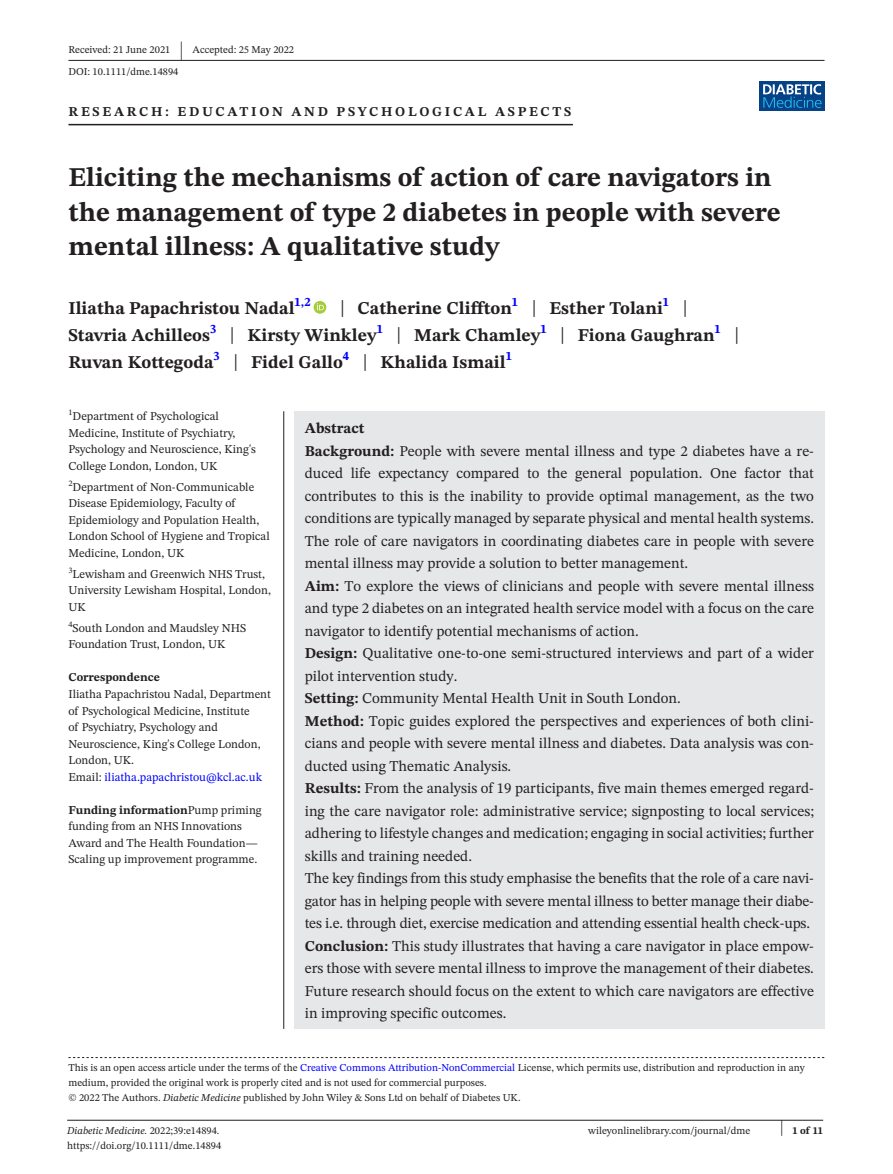
<style>
.page{position:relative;width:893px;height:1174px;background:#fff}
.page>*{position:absolute;margin:0;border:0;box-sizing:border-box;transform-origin:0 0}
.t1{font:700 27px/34.5px "STIX Two Text";color:#231f20}
.t2{font:25.65px "STIX Two Text";color:#231f20;scale:.49 1}
.t3{font:700 18px/27px "STIX Two Text";color:#231f20}
.t4{font:15px/22.5px "STIX Two Text";color:#231f20}
.t5{font:700 13.5px "STIX Two Text";letter-spacing:.2em;color:#231f20}
.t6{font:12px/16.5px "STIX Two Text";color:#231f20}
.t7{font:700 12px "STIX Two Text";color:#231f20}
.t8{font:10.5px/15px "STIX Two Text";color:#231f20}
.t9{font:italic 10.5px "STIX Two Text";color:#231f20}
.t10{font:700 10.5px "STIX Two Text";color:#231f20}
.s1{font-weight:400;font-size:23.4px}
.s2{color:#00f}
.s3{font-weight:700}
.s4{font-style:italic}
.s5{font-style:normal}
.s6{font-weight:400;font-size:22.2px}
</style>
<div class="page">
<hr style="left:67px;top:1119px;width:756px;height:1px;background:#231f20">
<div style="left:759px;top:81px;width:65px;height:30px;background:#054286"></div>
<svg style="left:763px;top:84px;width:59px;height:24px"></svg>
<hr style="left:68px;top:60px;width:756px;height:1px;background:#231f20">
<hr style="left:68px;top:124px;width:505px;height:1px;background:#231f20">
<svg style="left:314px;top:301px;width:12px;height:13px"></svg>
<svg style="left:317px;top:303px;width:7px;height:7px"></svg>
<div style="left:294px;top:411px;width:530px;height:618px;background:#e6e7e9"></div>
<hr style="left:283px;top:411px;width:1px;height:618px;background:#231f20">
<svg style="left:68px;top:1057px;width:756px;height:1px"></svg>
<p class="t8" style="left:68px;top:42px;width:103px">Received: 21 June 2021</p>
<h2 class="t2" style="left:180px;top:32px;width:8px">|</h2>
<p class="t8" style="left:193px;top:42px;width:103px">Accepted: 25 May 2022</p>
<p class="t8" style="left:68px;top:64px;width:112px">DOI: 10.1111/dme.14894</p>
<p class="t5" style="left:68px;top:101px;width:504px">RESEARCH: EDUCATION AND PSYCHOLOGICAL ASPECTS</p>
<h1 class="t1" style="left:68px;top:161px;width:714px">Eliciting the mechanisms of action of care navigators in the management of type 2 diabetes in people with severe mental illness: A qualitative study</h1>
<p class="t3" style="left:68px;top:295px;width:244px">Iliatha Papachristou Nadal<sup>1,2</sup></p>
<p class="t3" style="left:68px;top:295px;width:672px;text-indent:272px"><span class="s1">|</span> Catherine Cliffton<sup>1</sup> <span class="s1">|</span> Esther Tolani<sup>1</sup> <span class="s1">|<br></span>Stavria Achilleos<sup>3</sup> <span class="s1">|</span> Kirsty Winkley<sup>1</sup> <span class="s1">|</span> Mark Chamley<sup>1</sup> <span class="s1">|</span> Fiona Gaughran<sup>1</sup> <span class="s1">|<br></span>Ruvan Kottegoda<sup>3</sup> <span class="s1">|</span> Fidel Gallo<sup>4</sup> <span class="s1">|</span> Khalida Ismail<sup>1</sup></p>
<p class="t6" style="left:68px;top:408px;width:189px"><sup>1</sup>Department of Psychological Medicine, Institute of Psychiatry, Psychology and Neuroscience, King's College London, London, UK</p>
<p class="t6" style="left:68px;top:478px;width:203px"><sup>2</sup>Department of Non-Communicable Disease Epidemiology, Faculty of Epidemiology and Population Health, London School of Hygiene and Tropical Medicine, London, UK</p>
<p class="t6" style="left:68px;top:565px;width:204px"><sup>3</sup>Lewisham and Greenwich NHS Trust,<br>University Lewisham Hospital, London,<br>UK</p>
<p class="t6" style="left:68px;top:619px;width:179px"><sup>4</sup>South London and Maudsley NHS<br>Foundation Trust, London, UK</p>
<p class="t7" style="left:68px;top:669px;width:93px">Correspondence</p>
<p class="t6" style="left:68px;top:685px;width:204px">Iliatha Papachristou Nadal, Department of Psychological Medicine, Institute<br>of Psychiatry, Psychology and Neuroscience, King's College London, London, UK.<br>Email: <span class="s2">iliatha.papachristou@kcl.ac.uk</span></p>
<p class="t6" style="left:68px;top:801px;width:195px"><span class="s3">Funding information</span>Pump priming funding from an NHS Innovations Award and The Health Foundation— Scaling up improvement programme.</p>
<p class="t4" style="left:305px;top:417px;width:511px"><span class="s3">Abstract<br>Background:</span> People with severe mental illness and type 2 diabetes have a re&shy;duced life expectancy compared to the general population. One factor that contributes to this is the inability to provide optimal management, as the two conditions are typically managed by separate physical and mental health systems.<br>The role of care navigators in coordinating diabetes care in people with severe mental illness may provide a solution to better management.<br><span class="s3">Aim:</span> To explore the views of clinicians and people with severe mental illness and type 2 diabetes on an integrated health service model with a focus on the care navigator to identify potential mechanisms of action.<br><span class="s3">Design:</span> Qualitative one-to-one semi-structured interviews and part of a wider pilot intervention study.<br><span class="s3">Setting:</span> Community Mental Health Unit in South London.<br><span class="s3">Method:</span> Topic guides explored the perspectives and experiences of both clini&shy;cians and people with severe mental illness and diabetes. Data analysis was con&shy;ducted using Thematic Analysis.<br><span class="s3">Results:</span> From the analysis of 19 participants, five main themes emerged regard&shy;ing the care navigator role: administrative service; signposting to local services; adhering to lifestyle changes and medication; engaging in social activities; further skills and training needed.<br>The key findings from this study emphasise the benefits that the role of a care navi&shy;gator has in helping people with severe mental illness to better manage their diabe&shy;tes i.e. through diet, exercise medication and attending essential health check-ups.<br><span class="s3">Conclusion:</span> This study illustrates that having a care navigator in place empow&shy;ers those with severe mental illness to improve the management of their diabetes.<br>Future research should focus on the extent to which care navigators are effective in improving specific outcomes.</p>
<p class="t8" style="left:68px;top:1060px;width:738px">This is an open access article under the terms of the <span class="s2">Creative Commons Attribution-NonCommercial</span> License, which permits use, distribution and reproduction in any medium, provided the original work is properly cited and is not used for commercial purposes.<br>© 2022 The Authors. <span class="s4">Diabetic Medicine</span> published by John Wiley &amp; Sons Ltd on behalf of Diabetes UK.</p>
<p class="t9" style="left:67px;top:1123px;width:154px">Diabetic Medicine. <span class="s5">2022;39:e14894.</span></p>
<p class="t10" style="left:780px;top:1123px;width:45px"><span class="s6">|</span> 1 of 11</p>
<p class="t8" style="left:67px;top:1138px;width:156px">https://doi.org/10.1111/dme.14894</p>
<p class="t8" style="left:588px;top:1123px;width:164px">wileyonlinelibrary.com/journal/dme</p>
</div>
